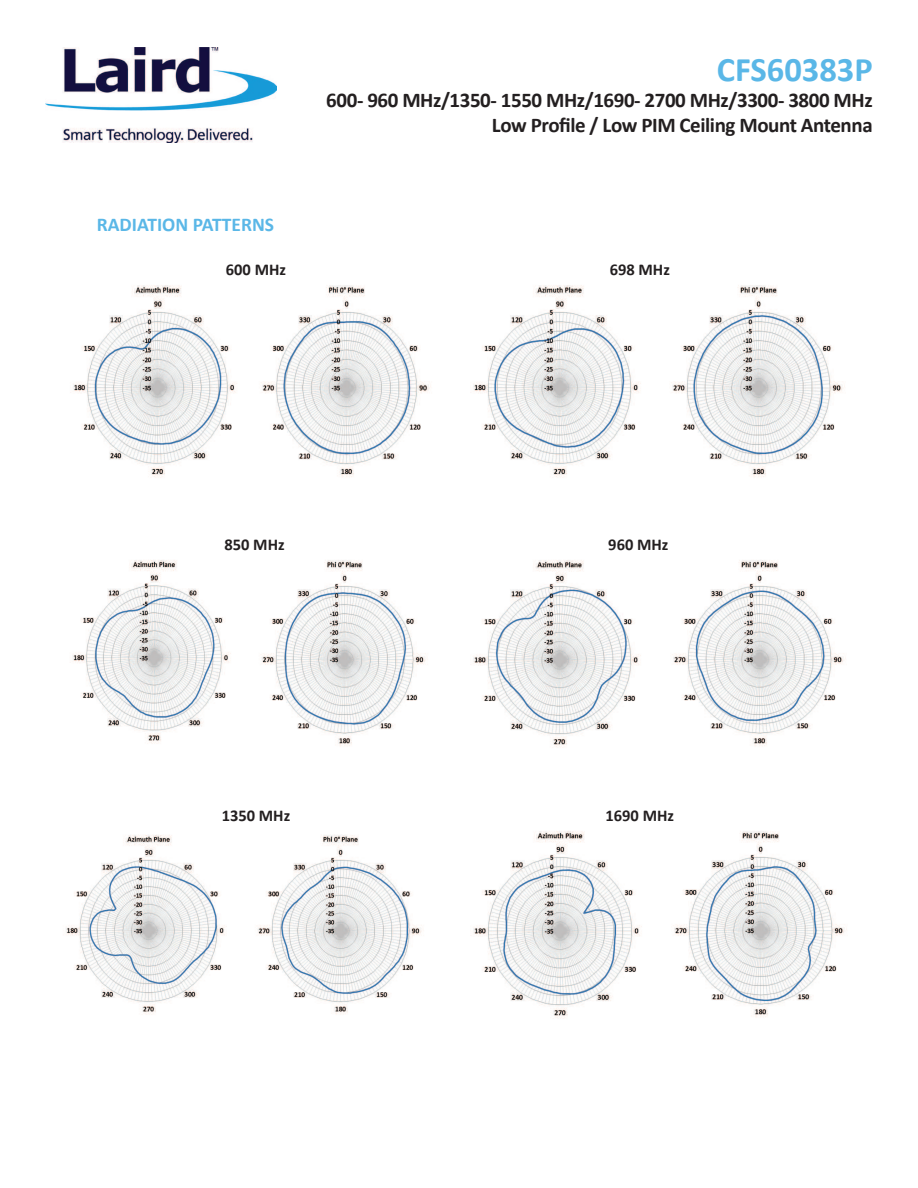
<style>
.page{position:relative;width:918px;height:1188px;background:#fff}
.page>*{position:absolute;margin:0;border:0;box-sizing:border-box;transform-origin:0 0}
.t1{font:700 34.5px "Calibri";color:#5ab7e7}
.t2{font:700 21px/25.5px "Calibri";letter-spacing:-.02em;color:#231f20;text-align:right}
.t3{font:700 19.5px "Calibri";color:#5ab7e7}
.t4{font:700 16.5px "Calibri";color:#231f20}
</style>
<div class="page">
<img style="left:73px;top:285px;width:164px;height:193px">
<img style="left:261px;top:285px;width:170px;height:192px">
<img style="left:473px;top:285px;width:372px;height:193px">
<img style="left:72px;top:560px;width:159px;height:184px">
<img style="left:261px;top:560px;width:165px;height:186px">
<img style="left:473px;top:560px;width:373px;height:188px">
<img style="left:66px;top:835px;width:356px;height:180px">
<img style="left:473px;top:831px;width:374px;height:188px">
<img style="left:45px;top:47px;width:232px;height:96px">
<h1 class="t1" style="left:717px;top:56px;width:157px">CFS60383P</h1>
<p class="t2" style="left:326px;top:88px;width:548px">600- 960 MHz/1350- 1550 MHz/1690- 2700 MHz/3300- 3800 MHz<br>Low Profile / Low PIM Ceiling Mount Antenna</p>
<p class="t3" style="left:97px;top:212px;width:179px">RADIATION PATTERNS</p>
<p class="t4" style="left:226px;top:263px;width:62px">600 MHz</p>
<p class="t4" style="left:610px;top:263px;width:62px">698 MHz</p>
<p class="t4" style="left:224px;top:538px;width:62px">850 MHz</p>
<p class="t4" style="left:608px;top:538px;width:62px">960 MHz</p>
<p class="t4" style="left:222px;top:809px;width:70px">1350 MHz</p>
<p class="t4" style="left:605px;top:809px;width:70px">1690 MHz</p>
</div>
